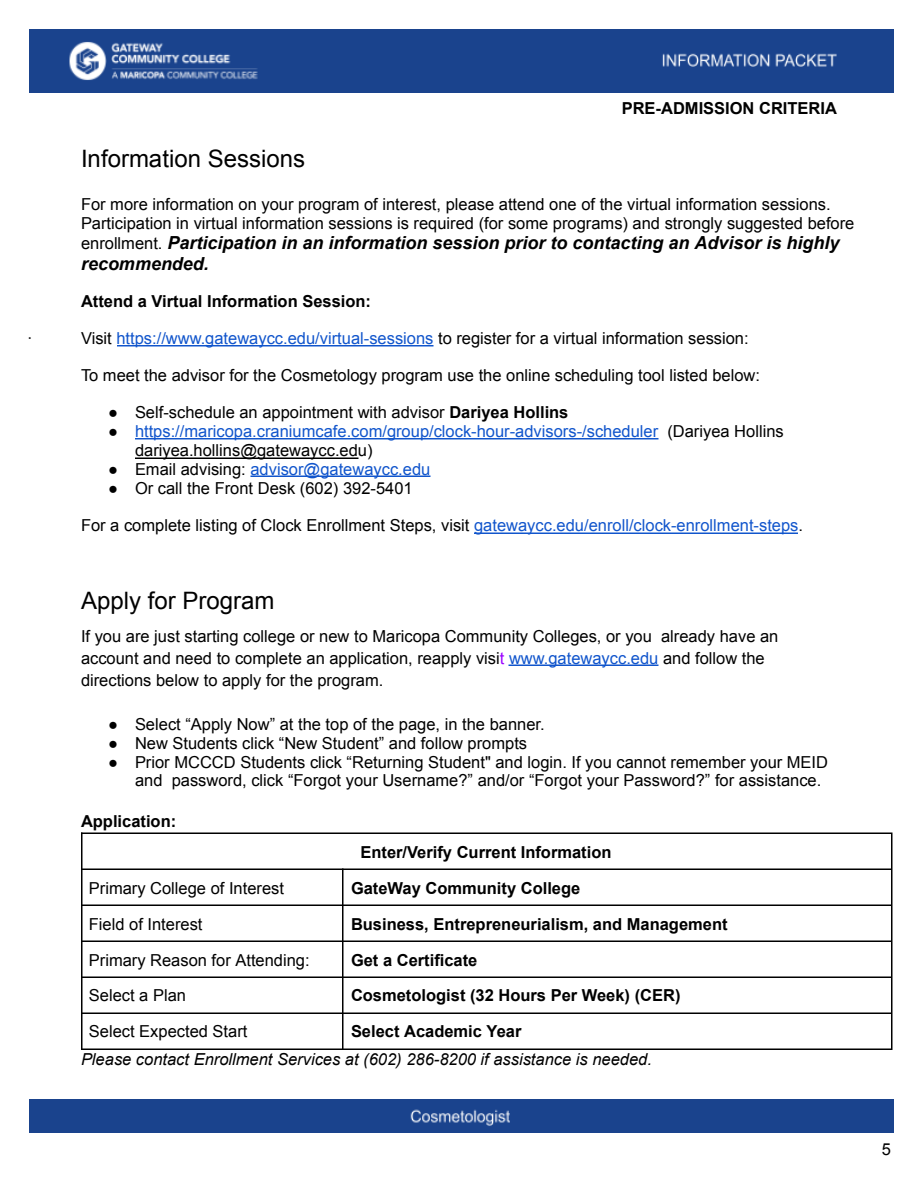
<style>
.page{position:relative;width:918px;height:1188px;background:#fff}
.page>*{position:absolute;margin:0;border:0;box-sizing:border-box;transform-origin:0 0}
.t1{font:24px "Arial";color:#000}
.t2{font:italic 700 18px/20.7px "Arial";color:#000}
.t3{font:16.5px/18.9px "Arial";color:#000}
.t4{font:700 16.5px "Arial";color:#000}
.t5{font:16.5px/18.9px "Arial";color:#15c}
.t6{font:italic 16.5px "Arial";color:#000}
.s1{font-weight:400;font-style:normal;font-size:16.5px}
.s2{color:#15c}
.s3{font-weight:700}
.s4{color:#000}
.s5{color:#90f}
</style>
<div class="page">
<hr style="left:117px;top:345px;width:317px;height:1px;background:#15c">
<hr style="left:135px;top:438px;width:523px;height:1px;background:#15c">
<hr style="left:135px;top:457px;width:223px;height:2px;background:#000">
<hr style="left:251px;top:475px;width:179px;height:2px;background:#15c">
<hr style="left:474px;top:532px;width:324px;height:2px;background:#15c">
<hr style="left:508px;top:665px;width:150px;height:1px;background:#15c">
<hr style="left:81px;top:832px;width:2px;height:218px;background:#000">
<hr style="left:342px;top:868px;width:1px;height:182px;background:#000">
<hr style="left:891px;top:832px;width:2px;height:218px;background:#000">
<hr style="left:81px;top:832px;width:810px;height:2px;background:#000">
<hr style="left:81px;top:868px;width:810px;height:2px;background:#000">
<hr style="left:81px;top:904px;width:810px;height:2px;background:#000">
<hr style="left:81px;top:940px;width:810px;height:2px;background:#000">
<hr style="left:81px;top:976px;width:810px;height:2px;background:#000">
<hr style="left:81px;top:1012px;width:810px;height:2px;background:#000">
<hr style="left:81px;top:1048px;width:810px;height:2px;background:#000">
<img style="left:29px;top:29px;width:864px;height:63px">
<div style="left:29px;top:1099px;width:864px;height:34px;background:#1a438d"></div>
<p class="t4" style="left:622px;top:99px;width:217px">PRE-ADMISSION CRITERIA</p>
<h1 class="t1" style="left:81px;top:145px;width:226px">Information Sessions</h1>
<p class="t3" style="left:81px;top:195px;width:775px">For more information on your program of interest, please attend one of the virtual information sessions.<br>Participation in virtual information sessions is required (for some programs) and strongly suggested before</p>
<p class="t2" style="left:81px;top:233px;width:760px"><span class="s1">enrollment.</span> Participation in an information session prior to contacting an Advisor is highly recommended.</p>
<p class="t4" style="left:81px;top:292px;width:292px">Attend a Virtual Information Session:</p>
<p class="t3" style="left:27px;top:329px;width:7px">·</p>
<p class="t3" style="left:81px;top:329px;width:669px">Visit <span class="s2">https://www.gatewaycc.edu/virtual-sessions</span> to register for a virtual information session:</p>
<p class="t3" style="left:81px;top:366px;width:681px">To meet the advisor for the Cosmetology program use the online scheduling tool listed below:</p>
<p class="t3" style="left:108px;top:403px;width:462px">● Self-schedule an appointment with advisor <span class="s3">Dariyea Hollins</span></p>
<p class="t5" style="left:135px;top:422px;width:650px;text-indent:-27px"><span class="s4">●</span> https://maricopa.craniumcafe.com/group/clock-hour-advisors-/scheduler <span class="s4">(Dariyea Hollins dariyea.hollins@gatewaycc.edu)</span></p>
<p class="t5" style="left:108px;top:460px;width:324px"><span class="s4">● Email advising:</span> advisor@gatewaycc.edu</p>
<p class="t3" style="left:108px;top:479px;width:306px">● Or call the Front Desk (602) 392-5401</p>
<p class="t3" style="left:81px;top:516px;width:724px">For a complete listing of Clock Enrollment Steps, visit <span class="s2">gatewaycc.edu/enroll/clock-enrollment-steps</span>.</p>
<h1 class="t1" style="left:81px;top:587px;width:195px">Apply for Program</h1>
<p class="t3" style="left:81px;top:626px;width:699px;line-height:21.8px">If you are just starting college or new to Maricopa Community Colleges, or you already have an account and need to complete an application, reapply visi<span class="s5">t</span> <span class="s2">www.gatewaycc.edu</span> and follow the directions below to apply for the program.</p>
<p class="t3" style="left:108px;top:714px;width:438px">● Select “Apply Now” at the top of the page, in the banner.</p>
<p class="t3" style="left:108px;top:733px;width:421px">● New Students click “New Student” and follow prompts</p>
<p class="t3" style="left:135px;top:752px;width:695px;text-indent:-27px">● Prior MCCCD Students click “Returning Student" and login. If you cannot remember your MEID and password, click “Forgot your Username?” and/or “Forgot your Password?” for assistance.</p>
<p class="t4" style="left:81px;top:812px;width:97px">Application:</p>
<p class="t4" style="left:360px;top:843px;width:253px">Enter/Verify Current Information</p>
<p class="t3" style="left:89px;top:879px;width:197px">Primary College of Interest</p>
<p class="t4" style="left:351px;top:879px;width:231px">GateWay Community College</p>
<p class="t3" style="left:89px;top:915px;width:115px">Field of Interest</p>
<p class="t4" style="left:351px;top:915px;width:378px">Business, Entrepreneurialism, and Management</p>
<p class="t3" style="left:89px;top:950px;width:222px">Primary Reason for Attending:</p>
<p class="t4" style="left:351px;top:951px;width:128px">Get a Certificate</p>
<p class="t3" style="left:89px;top:986px;width:99px">Select a Plan</p>
<p class="t4" style="left:351px;top:987px;width:331px">Cosmetologist (32 Hours Per Week) (CER)</p>
<p class="t3" style="left:89px;top:1022px;width:160px">Select Expected Start</p>
<p class="t4" style="left:351px;top:1022px;width:172px">Select Academic Year</p>
<p class="t6" style="left:81px;top:1050px;width:572px">Please contact Enrollment Services at (602) 286-8200 if assistance is needed.</p>
<p class="t3" style="left:882px;top:1139px;width:11px">5</p>
</div>
